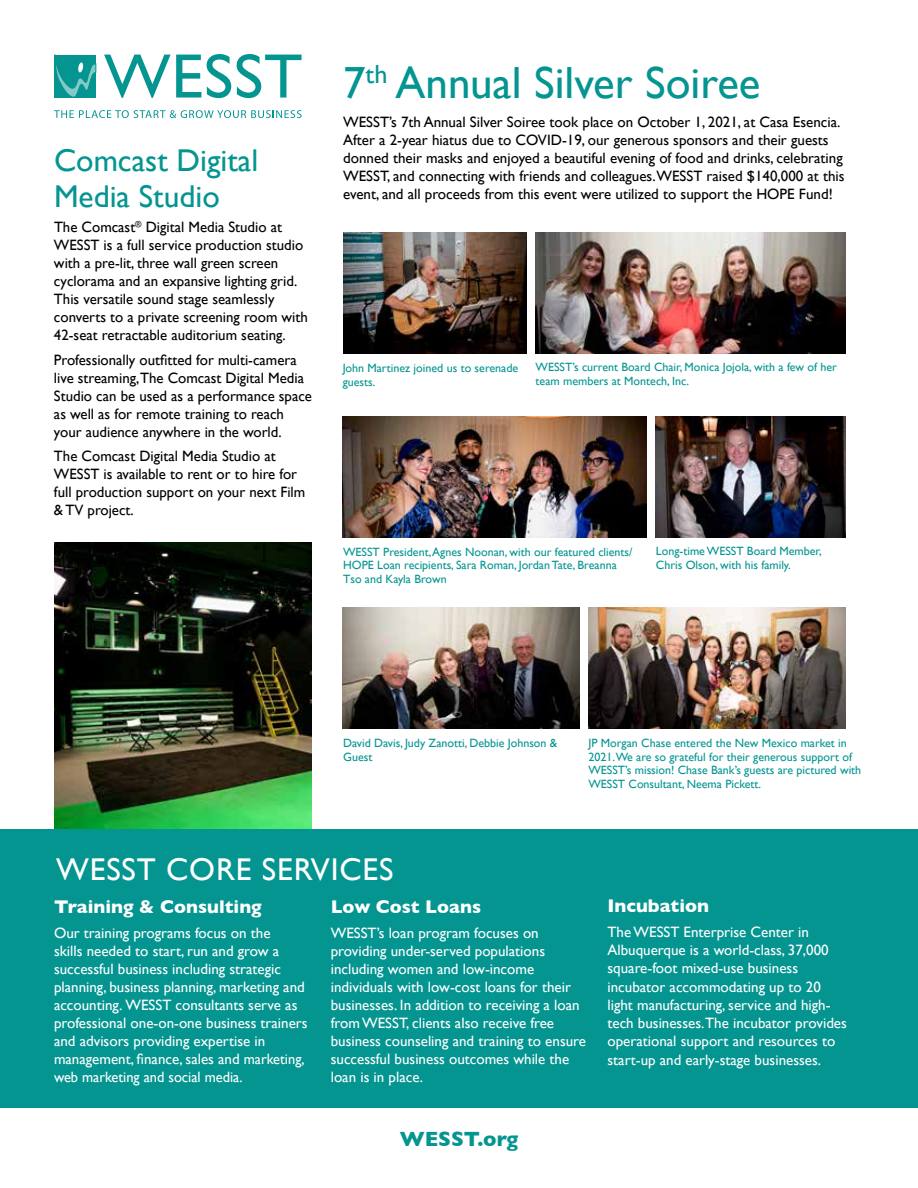
<style>
.page{position:relative;width:918px;height:1188px;background:#fff}
.page>*{position:absolute;margin:0;border:0;box-sizing:border-box;transform-origin:0 0}
.t1{font:45px "Gill Sans";color:#049591}
.t2{font:31.5px/36px "Gill Sans";color:#049591}
.t3{font:31.5px "Gill Sans";letter-spacing:.025em;color:#fff}
.t4{font:700 21px "Gill Sans";color:#049591}
.t5{font:700 18.75px "Gill Sans";color:#fff}
.t6{font:15px/18px "Gill Sans";color:#000}
.t7{font:15px/18px "Gill Sans";color:#fff}
.t8{font:12px/13.5px "Gill Sans";color:#049591}
</style>
<div class="page">
<img style="left:54px;top:542px;width:258px;height:287px">
<div style="left:0;top:830px;width:918px;height:278px;background:#049591"></div>
<svg style="left:104px;top:55px;width:97px;height:43px"></svg>
<svg style="left:207px;top:54px;width:24px;height:44px"></svg>
<svg style="left:237px;top:54px;width:65px;height:44px"></svg>
<svg style="left:54px;top:110px;width:248px;height:8px"></svg>
<svg style="left:55px;top:54px;width:41px;height:44px;background:#21a19d"></svg>
<img style="left:343px;top:232px;width:184px;height:122px">
<img style="left:536px;top:232px;width:310px;height:122px">
<img style="left:589px;top:608px;width:257px;height:120px">
<img style="left:343px;top:608px;width:236px;height:120px">
<img style="left:656px;top:417px;width:190px;height:120px">
<img style="left:343px;top:417px;width:304px;height:120px">
<h2 class="t2" style="left:54px;top:142px;width:206px">Comcast Digital<br>Media Studio</h2>
<p class="t6" style="left:54px;top:218px;width:255px">The Comcast<sup>®</sup> Digital Media Studio at WESST is a full service production studio with a pre-lit, three wall green screen cyclorama and an expansive lighting grid.<br>This versatile sound stage seamlessly converts to a private screening room with 42-seat retractable auditorium seating.</p>
<p class="t6" style="left:54px;top:351px;width:260px">Professionally outfitted for multi-camera live streaming,The Comcast Digital Media Studio can be used as a performance space as well as for remote training to reach your audience anywhere in the world.</p>
<p class="t6" style="left:54px;top:447px;width:253px">The Comcast Digital Media Studio at<br>WESST is available to rent or to hire for full production support on your next Film &amp; TV project.</p>
<h1 class="t1" style="left:343px;top:57px;width:419px">7<sup>th</sup> Annual Silver Soiree</h1>
<p class="t6" style="left:343px;top:113px;width:503px">WESST’s 7th Annual Silver Soiree took place on October 1, 2021, at Casa Esencia.<br>After a 2-year hiatus due to COVID-19, our generous sponsors and their guests donned their masks and enjoyed a beautiful evening of food and drinks, celebrating WESST, and connecting with friends and colleagues.WESST raised $140,000 at this event, and all proceeds from this event were utilized to support the HOPE Fund!</p>
<p class="t8" style="left:343px;top:362px;width:177px">John Martinez joined us to serenade guests.</p>
<p class="t8" style="left:536px;top:361px;width:303px">WESST’s current Board Chair, Monica Jojola, with a few of her team members at Montech, Inc.</p>
<p class="t8" style="left:343px;top:545px;width:291px">WESST President, Agnes Noonan, with our featured clients/<br>HOPE Loan recipients, Sara Roman, Jordan Tate, Breanna<br>Tso and Kayla Brown</p>
<p class="t8" style="left:656px;top:544px;width:167px">Long-time WESST Board Member,<br>Chris Olson, with his family.</p>
<p class="t8" style="left:343px;top:736px;width:216px">David Davis, Judy Zanotti, Debbie Johnson &amp;<br>Guest</p>
<p class="t8" style="left:588px;top:736px;width:274px">JP Morgan Chase entered the New Mexico market in 2021.We are so grateful for their generous support of WESST’s mission! Chase Bank’s guests are pictured with WESST Consultant, Neema Pickett.</p>
<h2 class="t3" style="left:56px;top:851px;width:339px">WESST CORE SERVICES</h2>
<p class="t5" style="left:54px;top:892px;width:209px">Training &amp; Consulting</p>
<p class="t7" style="left:54px;top:924px;width:255px">Our training programs focus on the<br>skills needed to start, run and grow a successful business including strategic planning, business planning, marketing and accounting. WESST consultants serve as professional one-on-one business trainers and advisors providing expertise in management, finance, sales and marketing, web marketing and social media.</p>
<p class="t5" style="left:331px;top:892px;width:152px">Low Cost Loans</p>
<p class="t7" style="left:331px;top:924px;width:257px">WESST’s loan program focuses on providing under-served populations including women and low-income individuals with low-cost loans for their businesses. In addition to receiving a loan from WESST, clients also receive free business counseling and training to ensure successful business outcomes while the loan is in place.</p>
<h3 class="t4" style="left:400px;top:1122px;width:120px">WESST.org</h3>
<p class="t5" style="left:608px;top:891px;width:103px">Incubation</p>
<p class="t7" style="left:608px;top:922px;width:241px">The WESST Enterprise Center in Albuquerque is a world-class, 37,000 square-foot mixed-use business incubator accommodating up to 20 light manufacturing, service and high&shy;tech businesses.The incubator provides operational support and resources to start-up and early-stage businesses.</p>
</div>
